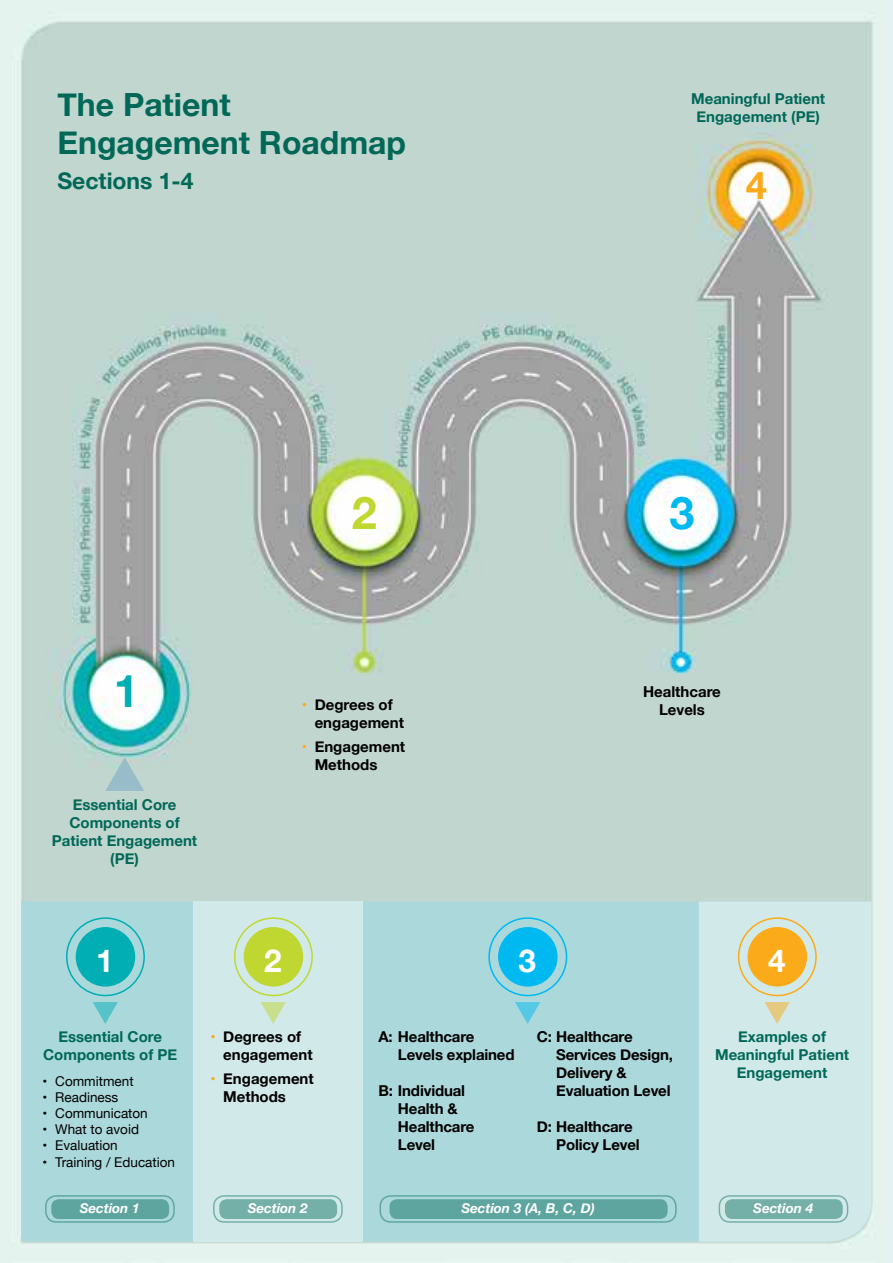
<style>
.page{position:relative;width:893px;height:1263px;background:#fff}
.page>*{position:absolute;margin:0;border:0;box-sizing:border-box;transform-origin:0 0}
.t1{font:700 45px "Helvetica Neue";color:#00aeb4}
.t2{font:700 45px "Helvetica Neue";color:#bfd730}
.t3{font:700 45px "Helvetica Neue";color:#00b9f1}
.t4{font:700 38.25px "Helvetica Neue";color:#fbaa19}
.t5{font:700 31.95px/38.2px "Helvetica Neue";color:#006857}
.t6{font:700 31.5px "Helvetica Neue";color:#fff}
.t7{font:700 22.95px "Helvetica Neue";color:#006857}
.t8{font:700 15px/18px "Helvetica Neue";letter-spacing:-.01em;color:#000}
.t9{font:700 15px/18px "Helvetica Neue";color:#006857;text-align:center}
.t10{font:13.5px "Helvetica Neue";color:#000}
.t11{font:italic 700 13.5px "Helvetica Neue";color:#fff}
.s1{color:#fbaa19}
</style>
<div class="page">
<img style="left:0;top:0;width:893px;height:1263px">
<div style="left:21px;top:901px;width:678px;height:341px;background:#abd8db"></div>
<div style="left:193px;top:901px;width:169px;height:341px;background:#d2e9ea"></div>
<div style="left:699px;top:901px;width:173px;height:341px;background:#d2e9ea"></div>
<div style="left:66px;top:917px;width:79px;height:79px;border:2px solid #00aeb4;border-radius:50%"></div>
<div style="left:234px;top:917px;width:79px;height:79px;border:2px solid #bfd730;border-radius:50%"></div>
<div style="left:738px;top:917px;width:79px;height:79px;border:2px solid #fbaa19;border-radius:50%"></div>
<svg style="left:105px;top:757px;width:39px;height:34px"></svg>
<div style="left:76px;top:927px;width:59px;height:59px;background:#00aeb4;border-radius:50%"></div>
<div style="left:244px;top:927px;width:59px;height:59px;background:#bfd730;border-radius:50%"></div>
<div style="left:747px;top:927px;width:60px;height:59px;background:#fbaa19;border-radius:50%"></div>
<svg style="left:93px;top:1002px;width:25px;height:22px"></svg>
<svg style="left:261px;top:1002px;width:25px;height:22px"></svg>
<svg style="left:764px;top:1002px;width:26px;height:22px"></svg>
<div style="left:45px;top:1195px;width:130px;height:28px;border:2px solid #006857;border-radius:10px"></div>
<div style="left:213px;top:1195px;width:130px;height:28px;border:2px solid #006857;border-radius:10px"></div>
<div style="left:719px;top:1195px;width:129px;height:28px;border:2px solid #006857;border-radius:10px"></div>
<div style="left:379px;top:1195px;width:298px;height:28px;border:2px solid #006857;border-radius:10px"></div>
<div style="left:51px;top:1199px;width:118px;height:20px;background:#5ea59f;border-radius:8px"></div>
<div style="left:219px;top:1199px;width:118px;height:20px;background:#74afa8;border-radius:8px"></div>
<div style="left:725px;top:1199px;width:118px;height:20px;background:#74afa8;border-radius:8px"></div>
<div style="left:389px;top:1199px;width:279px;height:20px;background:#5ea59f;border-radius:8px"></div>
<div style="left:488px;top:917px;width:79px;height:79px;border:2px solid #00b9f1;border-radius:50%"></div>
<div style="left:498px;top:927px;width:60px;height:59px;background:#00b9f1;border-radius:50%"></div>
<svg style="left:515px;top:1002px;width:25px;height:22px"></svg>
<p class="t9" style="left:691px;top:90px;width:136px">Meaningful Patient<br>Engagement (PE)</p>
<h3 class="t5" style="left:57px;top:86px;width:350px">The Patient<br>Engagement Roadmap</h3>
<h3 class="t7" style="left:57px;top:163px;width:138px">Sections 1-4</h3>
<h2 class="t4" style="left:746px;top:155px;width:23px">4</h2>
<h1 class="t1" style="left:114px;top:656px;width:27px">1</h1>
<p class="t9" style="left:52px;top:796px;width:147px">Essential Core<br>Components of<br>Patient Engagement (PE)</p>
<h1 class="t2" style="left:352px;top:477px;width:27px">2</h1>
<h1 class="t3" style="left:669px;top:477px;width:27px">3</h1>
<p class="t8" style="left:315px;top:696px;width:91px;text-indent:-13px"><span class="s1">•</span> Degrees of engagement</p>
<p class="t8" style="left:315px;top:738px;width:92px;text-indent:-13px"><span class="s1">•</span> Engagement<br>Methods</p>
<p class="t8" style="left:643px;top:683px;width:79px">Healthcare</p>
<p class="t8" style="left:659px;top:701px;width:47px">Levels</p>
<h3 class="t6" style="left:96px;top:936px;width:19px">1</h3>
<h3 class="t6" style="left:264px;top:936px;width:19px">2</h3>
<h3 class="t6" style="left:768px;top:936px;width:19px">4</h3>
<h3 class="t6" style="left:519px;top:936px;width:19px">3</h3>
<p class="t9" style="left:43px;top:1028px;width:136px">Essential Core<br>Components of PE</p>
<p class="t10" style="left:43px;top:1071px;width:93px">• Commitment</p>
<p class="t10" style="left:43px;top:1087px;width:77px">• Readiness</p>
<p class="t10" style="left:43px;top:1103px;width:107px">• Communicaton</p>
<p class="t10" style="left:43px;top:1120px;width:98px">• What to avoid</p>
<p class="t10" style="left:43px;top:1136px;width:77px">• Evaluation</p>
<p class="t10" style="left:43px;top:1152px;width:134px">• Training / Education</p>
<p class="t8" style="left:223px;top:1028px;width:91px;text-indent:-13px"><span class="s1">•</span> Degrees of engagement</p>
<p class="t8" style="left:223px;top:1070px;width:92px;text-indent:-13px"><span class="s1">•</span> Engagement<br>Methods</p>
<p class="t8" style="left:398px;top:1028px;width:118px;text-indent:-20px">A: Healthcare<br>Levels explained</p>
<p class="t8" style="left:398px;top:1082px;width:78px;text-indent:-20px">B: Individual<br>Health &amp;<br>Healthcare<br>Level</p>
<p class="t8" style="left:556px;top:1028px;width:118px;text-indent:-19px">C: Healthcare<br>Services Design,<br>Delivery &amp;<br>Evaluation Level</p>
<p class="t8" style="left:556px;top:1118px;width:85px;text-indent:-19px">D: Healthcare<br>Policy Level</p>
<p class="t9" style="left:715px;top:1028px;width:136px">Examples of<br>Meaningful Patient<br>Engagement</p>
<p class="t11" style="left:80px;top:1198px;width:62px">Section 1</p>
<p class="t11" style="left:248px;top:1198px;width:62px">Section 2</p>
<p class="t11" style="left:461px;top:1198px;width:135px">Section 3 (A, B, C, D)</p>
<p class="t11" style="left:753px;top:1198px;width:62px">Section 4</p>
</div>
